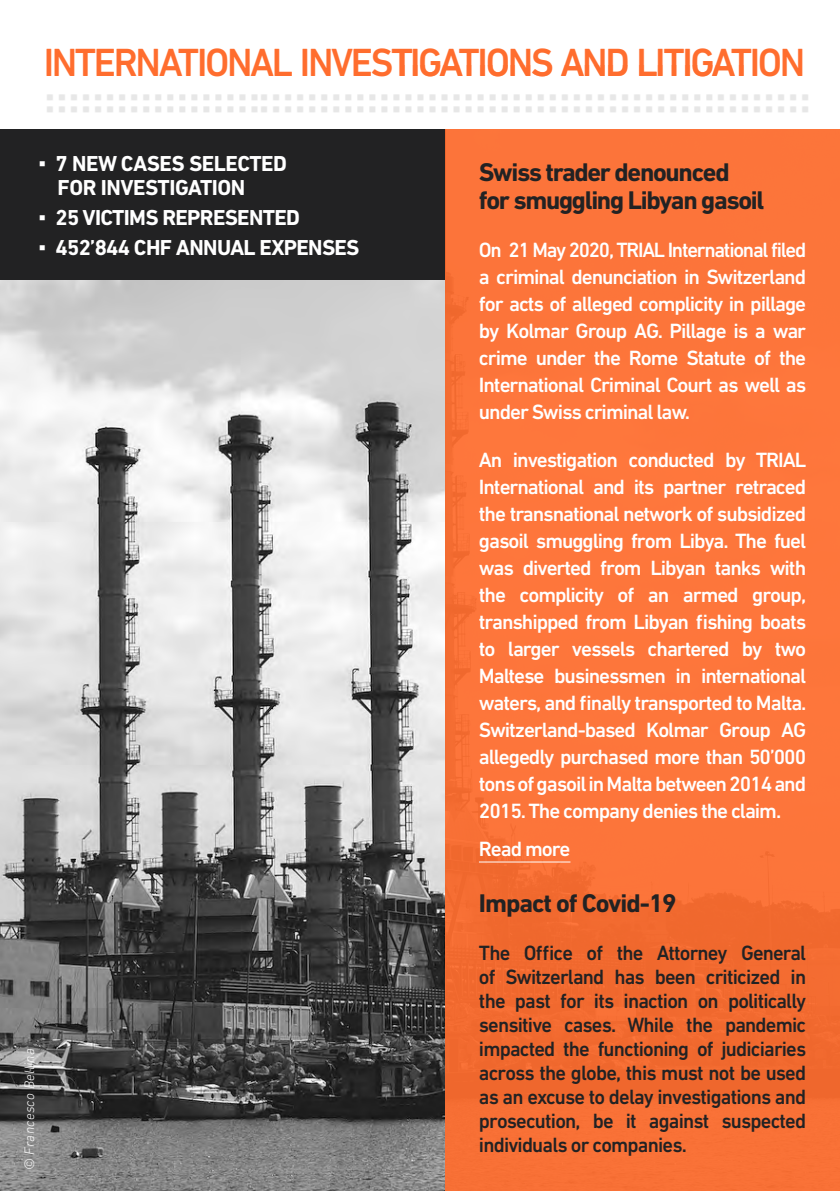
<style>
.page{position:relative;width:840px;height:1191px;background:#fff}
.page>*{position:absolute;margin:0;border:0;box-sizing:border-box;transform-origin:0 0}
.t1{font:500 40px "DIN Next CYR";letter-spacing:-.06em;color:#ff6d2e}
.t2{font:700 26px/28px "DIN Next CYR";letter-spacing:-.05em;color:#222223}
.t3{font:700 22px/24px "DIN Next CYR";letter-spacing:-.03em;color:#fff}
.t4{font:500 21px/27px "DIN Next CYR";letter-spacing:-.05em;color:#fff;text-align:justify}
.t5{font:500 21px/24px "DIN Next CYR";letter-spacing:-.04em;color:#222223;text-align:justify}
.t6{font:italic 300 14px "DIN Next CYR";letter-spacing:.02em;color:#fff}
.s1{font-family:"Arial";font-weight:400}
</style>
<div class="page">
<img style="left:0;top:280px;width:445px;height:911px">
<div style="left:0;top:130px;width:445px;height:150px;background:#222223"></div>
<div style="left:445px;top:130px;width:394px;height:1061px;background:linear-gradient(to right,#f97137,#fb7339)"></div>
<hr style="left:478px;top:861px;width:92px;height:1px;background:#fff">
<img style="left:264px;top:94px;width:448px;height:18px">
<img style="left:47px;top:94px;width:217px;height:18px">
<h1 class="t1" style="left:44px;top:39px;width:762px">INTERNATIONAL INVESTIGATIONS AND LITIGATION</h1>
<p class="t3" style="left:57px;top:152px;width:231px;text-indent:-19px"><span class="s1">▪</span> 7 NEW CASES SELECTED<br>FOR INVESTIGATION</p>
<p class="t3" style="left:38px;top:206px;width:263px"><span class="s1">▪</span> 25 VICTIMS REPRESENTED</p>
<p class="t3" style="left:38px;top:236px;width:322px"><span class="s1">▪</span> 452’844 CHF ANNUAL EXPENSES</p>
<p class="t6" style="left:21px;top:1170px;width:123px;rotate:-90deg">© Francesco Bellina</p>
<p class="t2" style="left:478px;top:158px;width:287px">Swiss trader denounced for smuggling Libyan gasoil</p>
<p class="t4" style="left:478px;top:236px;width:328px">On 21 May 2020, TRIAL International filed a criminal denunciation in Switzerland for acts of alleged complicity in pillage by Kolmar Group AG. Pillage is a war crime under the Rome Statute of the International Criminal Court as well as under Swiss criminal law.</p>
<p class="t4" style="left:478px;top:446px;width:329px">An investigation conducted by TRIAL International and its partner retraced the transnational network of subsidized gasoil smuggling from Libya. The fuel was diverted from Libyan tanks with the complicity of an armed group, transhipped from Libyan fishing boats to larger vessels chartered by two Maltese businessmen in international waters, and finally transported to Malta.<br>Switzerland-based Kolmar Group AG allegedly purchased more than 50’000 tons of gasoil in Malta between 2014 and 2015. The company denies the claim.</p>
<p class="t4" style="left:478px;top:835px;width:93px">Read more</p>
<p class="t2" style="left:478px;top:889px;width:199px">Impact of Covid-19</p>
<p class="t5" style="left:478px;top:940px;width:328px">The Office of the Attorney General of Switzerland has been criticized in the past for its inaction on politically sensitive cases. While the pandemic impacted the functioning of judiciaries across the globe, this must not be used as an excuse to delay investigations and prosecution, be it against suspected individuals or companies.</p>
</div>
